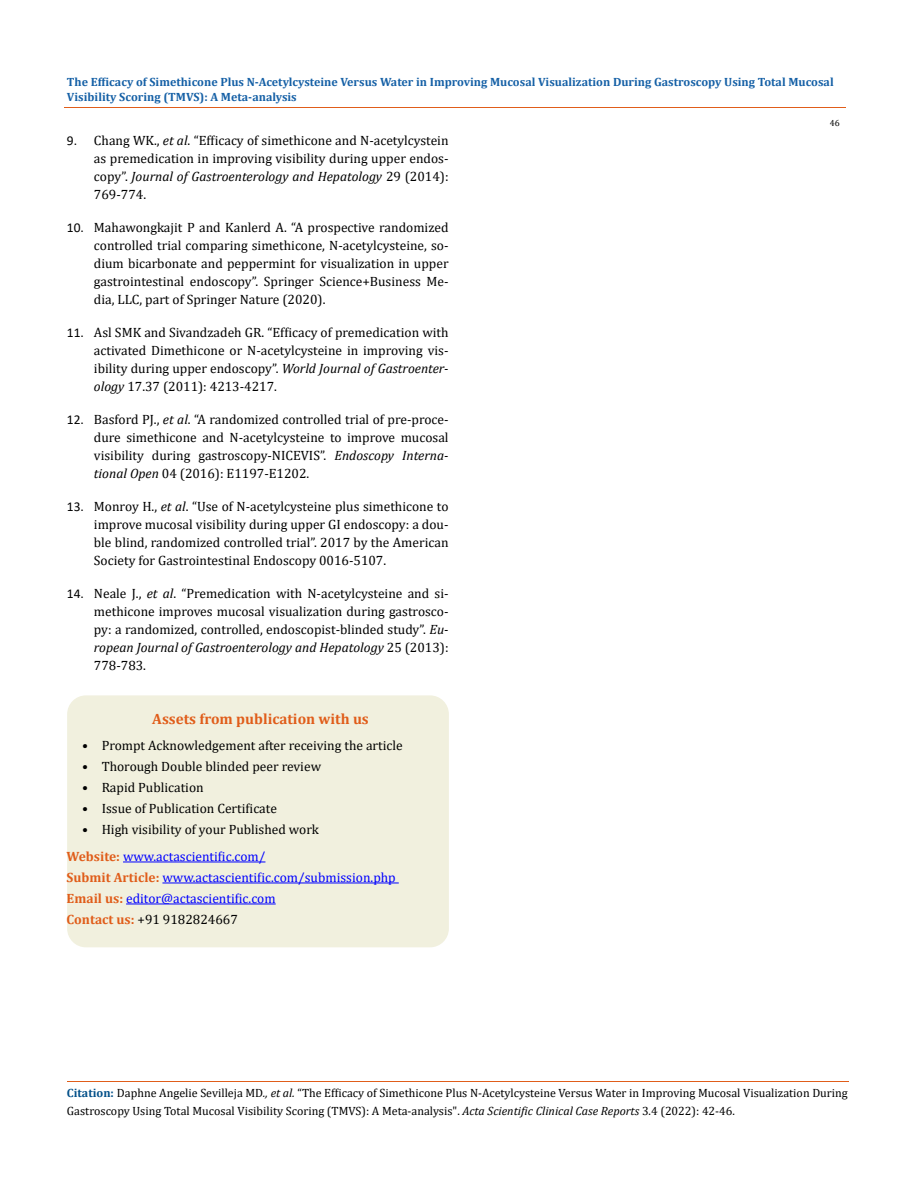
<style>
.page{position:relative;width:917px;height:1188px;background:#fff}
.page>*{position:absolute;margin:0;border:0;box-sizing:border-box;transform-origin:0 0}
.t1{font:700 15px "Cambria";color:#e05d1a}
.t2{font:13.5px/18px "Cambria";color:#000;text-align:justify}
.t3{font:13.5px/21px "Cambria";color:#00f}
.t4{font:12px/18px "Cambria";color:#000}
.t5{font:700 12px/15px "Cambria";color:#1560a6}
.t6{font:9px "Cambria";color:#000}
.s1{font-family:"Calibri"}
.s2{font-style:italic}
.s3{font-weight:700;color:#e05d1a}
.s4{color:#000}
.s5{font-weight:700;color:#035089}
</style>
<div class="page">
<div style="left:68px;top:696px;width:380px;height:251px;background:#f1f0de;border-radius:18px"></div>
<div style="left:67px;top:695px;width:382px;height:252px;border:2px solid #f1f0de;border-radius:18px"></div>
<hr style="left:123px;top:862px;width:142px;height:1px;background:#00f">
<hr style="left:162px;top:883px;width:237px;height:1px;background:#00f">
<hr style="left:126px;top:904px;width:150px;height:1px;background:#00f">
<hr style="left:64px;top:108px;width:781px;height:1px;background:#e05d1a">
<hr style="left:67px;top:1082px;width:781px;height:1px;background:#e05d1a">
<p class="t5" style="left:67px;top:74px;width:768px">The Efficacy of Simethicone Plus N-Acetylcysteine Versus Water in Improving Mucosal Visualization During Gastroscopy Using Total Mucosal<br>Visibility Scoring (TMVS): A Meta-analysis</p>
<p class="t2" style="left:94px;top:132px;width:356px;text-indent:-27px"><span class="s1">9.</span> Chang WK., <span class="s2">et al</span>. “Efficacy of simethicone and N-acetylcystein as premedication in improving visibility during upper endos&shy;copy”. <span class="s2">Journal of Gastroenterology and Hepatology</span> 29 (2014):<br>769-774.</p>
<p class="t2" style="left:94px;top:219px;width:356px;text-indent:-27px"><span class="s1">10.</span> Mahawongkajit P and Kanlerd A. “A prospective randomized controlled trial comparing simethicone, N-acetylcysteine, so&shy;dium bicarbonate and peppermint for visualization in upper gastrointestinal endoscopy”. Springer Science+Business Me&shy;dia, LLC, part of Springer Nature (2020).</p>
<p class="t2" style="left:94px;top:324px;width:356px;text-indent:-27px"><span class="s1">11.</span> Asl SMK and Sivandzadeh GR. “Efficacy of premedication with activated Dimethicone or N-acetylcysteine in improving vis&shy;ibility during upper endoscopy”. <span class="s2">World Journal of Gastroenter&shy;ology</span> 17.37 (2011): 4213-4217.</p>
<p class="t2" style="left:94px;top:411px;width:356px;text-indent:-27px"><span class="s1">12.</span> Basford PJ., <span class="s2">et al</span>. “A randomized controlled trial of pre-proce&shy;dure simethicone and N-acetylcysteine to improve mucosal visibility during gastroscopy-NICEVIS”. <span class="s2">Endoscopy Interna&shy;tional Open</span> 04 (2016): E1197-E1202.</p>
<p class="t2" style="left:94px;top:498px;width:356px;text-indent:-27px"><span class="s1">13.</span> Monroy H., <span class="s2">et al</span>. “Use of N-acetylcysteine plus simethicone to improve mucosal visibility during upper GI endoscopy: a dou&shy;ble blind, randomized controlled trial”. 2017 by the American Society for Gastrointestinal Endoscopy 0016-5107.</p>
<p class="t2" style="left:94px;top:585px;width:356px;text-indent:-27px"><span class="s1">14.</span> Neale J., <span class="s2">et al</span>. “Premedication with N-acetylcysteine and si&shy;methicone improves mucosal visualization during gastrosco&shy;py: a randomized, controlled, endoscopist-blinded study”. <span class="s2">Eu&shy;ropean Journal of Gastroenterology and Hepatology</span> 25 (2013):<br>778-783.</p>
<p class="t1" style="left:152px;top:709px;width:218px">Assets from publication with us</p>
<p class="t2" style="left:82px;top:736px;width:322px">• Prompt Acknowledgement after receiving the article</p>
<p class="t2" style="left:82px;top:757px;width:240px">• Thorough Double blinded peer review</p>
<p class="t2" style="left:82px;top:778px;width:123px">• Rapid Publication</p>
<p class="t2" style="left:82px;top:799px;width:196px">• Issue of Publication Certificate</p>
<p class="t2" style="left:82px;top:820px;width:238px">• High visibility of your Published work</p>
<p class="t3" style="left:67px;top:846px;width:330px"><span class="s3">Website:</span> www.actascientific.com/<br><span class="s3">Submit Article:</span> www.actascientific.com/submission.php <span class="s3">Email us:</span> editor@actascientific.com<br><span class="s3">Contact us:</span> <span class="s4">+91 9182824667</span></p>
<p class="t6" style="left:829px;top:118px;width:11px">46</p>
<p class="t4" style="left:67px;top:1084px;width:782px"><span class="s5">Citation:</span> Daphne Angelie Sevilleja MD<span class="s2">., et al.</span> “The Efficacy of Simethicone Plus N-Acetylcysteine Versus Water in Improving Mucosal Visualization During<br>Gastroscopy Using Total Mucosal Visibility Scoring (TMVS): A Meta-analysis". <span class="s2">Acta Scientific Clinical Case Reports</span> 3.4 (2022): 42-46.</p>
</div>
